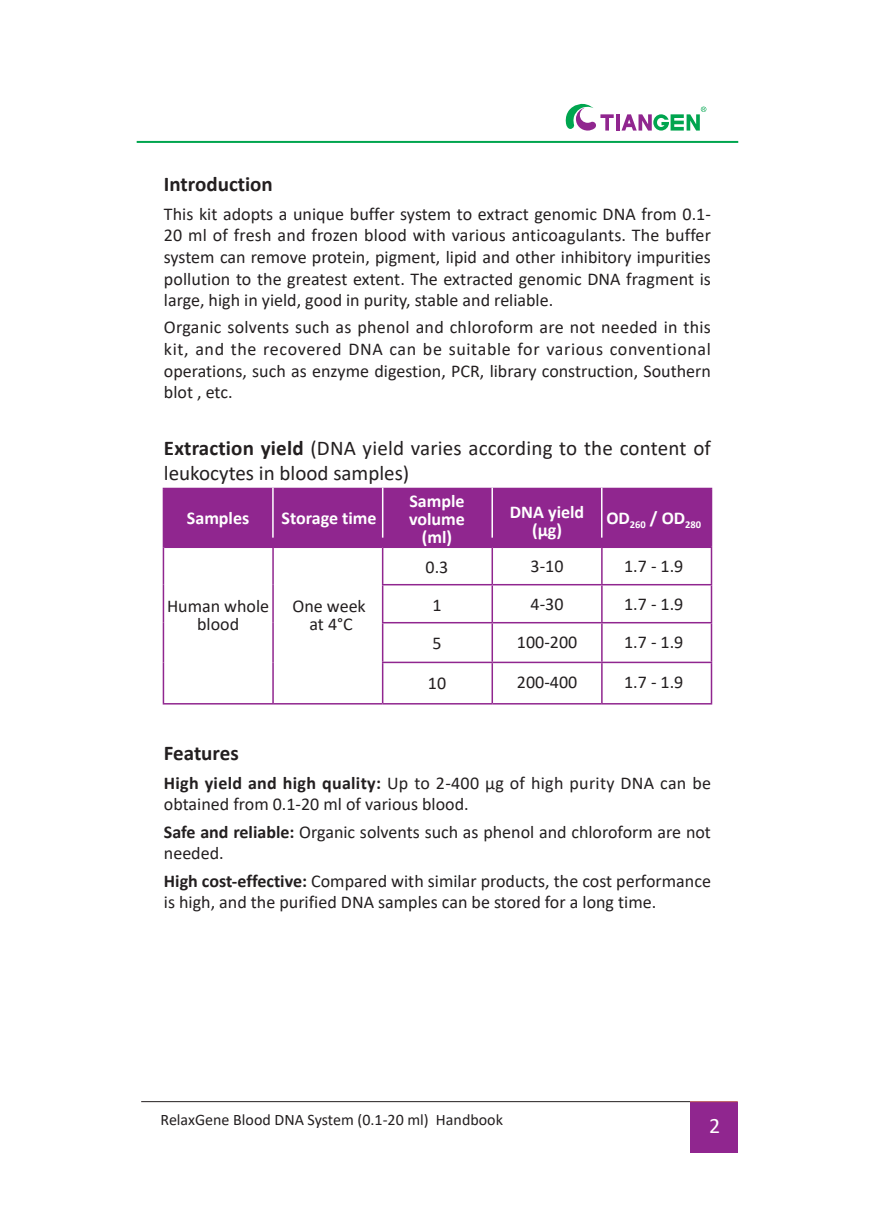
<style>
.page{position:relative;width:874px;height:1225px;background:#fff}
.page>*{position:absolute;margin:0;border:0;box-sizing:border-box;transform-origin:0 0}
.t1{font:22px "Calibri";color:#fff}
.t2{font:21px/25.2px "Calibri";color:#231f20}
.t3{font:700 21px "Calibri";color:#231f20}
.t4{font:18px/21.6px "Calibri";color:#231f20;text-align:center}
.t5{font:700 18px/18px "Calibri";color:#fff;text-align:center}
.t6{font:16px "Calibri";color:#231f20}
.t7{font:700 10.4px "Calibri";color:#fff}
.s1{font-weight:700}
</style>
<div class="page">
<hr style="left:137px;top:141px;width:600px;height:2px;background:#00a54f">
<hr style="left:616px;top:114px;width:3px;height:17px;background:#90268f">
<svg style="left:565px;top:104px;width:48px;height:27px"></svg>
<svg style="left:621px;top:107px;width:85px;height:24px"></svg>
<hr style="left:141px;top:1101px;width:548px;height:1px;background:#231f20">
<div style="left:689px;top:1102px;width:48px;height:51px;background:#90268f"></div>
<hr style="left:689px;top:1101px;width:48px;height:1px;background:#b65356">
<div style="left:164px;top:489px;width:546px;height:57px;background:#90268f"></div>
<hr style="left:163px;top:488px;width:110px;height:1px;background:#90268f">
<hr style="left:163px;top:489px;width:1px;height:58px;background:#90268f">
<hr style="left:273px;top:488px;width:109px;height:1px;background:#90268f">
<hr style="left:382px;top:488px;width:110px;height:1px;background:#90268f">
<hr style="left:492px;top:488px;width:109px;height:1px;background:#90268f">
<hr style="left:601px;top:488px;width:110px;height:1px;background:#90268f">
<hr style="left:163px;top:547px;width:1px;height:38px;background:#90268f">
<hr style="left:163px;top:585px;width:1px;height:37px;background:#90268f">
<hr style="left:163px;top:622px;width:1px;height:40px;background:#90268f">
<hr style="left:163px;top:662px;width:1px;height:41px;background:#90268f">
<hr style="left:272px;top:489px;width:2px;height:57px;background:#90268f">
<hr style="left:382px;top:489px;width:1px;height:57px;background:#90268f">
<hr style="left:491px;top:489px;width:2px;height:57px;background:#90268f">
<hr style="left:601px;top:489px;width:1px;height:57px;background:#90268f">
<hr style="left:710px;top:489px;width:1px;height:57px;background:#90268f">
<hr style="left:164px;top:546px;width:109px;height:2px;background:#90268f">
<hr style="left:273px;top:546px;width:109px;height:2px;background:#90268f">
<hr style="left:272px;top:548px;width:2px;height:37px;background:#90268f">
<hr style="left:382px;top:546px;width:110px;height:2px;background:#90268f">
<hr style="left:382px;top:548px;width:1px;height:36px;background:#90268f">
<hr style="left:492px;top:546px;width:109px;height:2px;background:#90268f">
<hr style="left:491px;top:548px;width:2px;height:36px;background:#90268f">
<hr style="left:601px;top:546px;width:110px;height:2px;background:#90268f">
<hr style="left:601px;top:548px;width:1px;height:36px;background:#90268f">
<hr style="left:710px;top:548px;width:1px;height:36px;background:#90268f">
<hr style="left:272px;top:585px;width:2px;height:37px;background:#90268f">
<hr style="left:382px;top:584px;width:110px;height:1px;background:#90268f">
<hr style="left:382px;top:585px;width:1px;height:37px;background:#90268f">
<hr style="left:492px;top:584px;width:109px;height:1px;background:#90268f">
<hr style="left:491px;top:585px;width:2px;height:37px;background:#90268f">
<hr style="left:601px;top:584px;width:110px;height:1px;background:#90268f">
<hr style="left:601px;top:585px;width:1px;height:37px;background:#90268f">
<hr style="left:710px;top:585px;width:1px;height:37px;background:#90268f">
<hr style="left:272px;top:622px;width:2px;height:40px;background:#90268f">
<hr style="left:382px;top:622px;width:110px;height:1px;background:#90268f">
<hr style="left:382px;top:623px;width:1px;height:38px;background:#90268f">
<hr style="left:492px;top:622px;width:109px;height:1px;background:#90268f">
<hr style="left:491px;top:623px;width:2px;height:38px;background:#90268f">
<hr style="left:601px;top:622px;width:110px;height:1px;background:#90268f">
<hr style="left:601px;top:623px;width:1px;height:38px;background:#90268f">
<hr style="left:710px;top:623px;width:1px;height:38px;background:#90268f">
<hr style="left:272px;top:662px;width:2px;height:41px;background:#90268f">
<hr style="left:382px;top:661px;width:110px;height:2px;background:#90268f">
<hr style="left:382px;top:663px;width:1px;height:40px;background:#90268f">
<hr style="left:492px;top:661px;width:109px;height:2px;background:#90268f">
<hr style="left:491px;top:663px;width:2px;height:40px;background:#90268f">
<hr style="left:601px;top:661px;width:110px;height:2px;background:#90268f">
<hr style="left:601px;top:663px;width:1px;height:40px;background:#90268f">
<hr style="left:710px;top:663px;width:1px;height:40px;background:#90268f">
<hr style="left:163px;top:703px;width:110px;height:1px;background:#90268f">
<hr style="left:273px;top:703px;width:109px;height:1px;background:#90268f">
<hr style="left:382px;top:703px;width:110px;height:1px;background:#90268f">
<hr style="left:492px;top:703px;width:109px;height:1px;background:#90268f">
<hr style="left:601px;top:703px;width:110px;height:1px;background:#90268f">
<hr style="left:272px;top:488px;width:1px;height:49px;background:#fff">
<hr style="left:382px;top:488px;width:1px;height:49px;background:#fff">
<hr style="left:491px;top:488px;width:1px;height:49px;background:#fff">
<hr style="left:600px;top:488px;width:2px;height:49px;background:#fff">
<p class="t3" style="left:164px;top:169px;width:110px">Introduction</p>
<p class="t4" style="left:164px;top:202px;width:548px;text-align:justify">This kit adopts a unique buffer system to extract genomic DNA from 0.1- 20 ml of fresh and frozen blood with various anticoagulants. The buffer system can remove protein, pigment, lipid and other inhibitory impurities pollution to the greatest extent. The extracted genomic DNA fragment is large, high in yield, good in purity, stable and reliable.</p>
<p class="t4" style="left:164px;top:316px;width:548px;text-align:justify">Organic solvents such as phenol and chloroform are not needed in this kit, and the recovered DNA can be suitable for various conventional operations, such as enzyme digestion, PCR, library construction, Southern blot , etc.</p>
<p class="t2" style="left:164px;top:435px;width:548px"><span class="s1">Extraction yield</span> (DNA yield varies according to the content of leukocytes in blood samples)</p>
<p class="t5" style="left:187px;top:509px;width:64px">Samples</p>
<p class="t5" style="left:281px;top:509px;width:96px">Storage time</p>
<p class="t4" style="left:167px;top:596px;width:104px;line-height:18px">Human whole blood</p>
<p class="t4" style="left:292px;top:596px;width:75px;line-height:18px">One week at 4°C</p>
<p class="t5" style="left:409px;top:491px;width:57px">Sample volume (ml)</p>
<p class="t4" style="left:425px;top:547px;width:24px;line-height:38px">0.3<br>1<br>5</p>
<p class="t4" style="left:427px;top:671px;width:20px">10</p>
<p class="t5" style="left:509px;top:503px;width:76px">DNA yield (μg)</p>
<p class="t4" style="left:516px;top:547px;width:62px;line-height:38px">3-10<br>4-30<br>100-200</p>
<p class="t4" style="left:516px;top:671px;width:62px">200-400</p>
<p class="t7" style="left:606px;top:517px;width:96px"><sup>OD</sup>260 <sup>/</sup> <sup>OD</sup>280</p>
<p class="t4" style="left:623px;top:546px;width:61px;line-height:38px;text-align:justify">1.7 - 1.9<br>1.7 - 1.9<br>1.7 - 1.9</p>
<p class="t4" style="left:623px;top:671px;width:61px">1.7 - 1.9</p>
<p class="t3" style="left:164px;top:738px;width:76px">Features</p>
<p class="t4" style="left:164px;top:771px;width:548px;text-align:left"><span class="s1">High yield and high quality:</span> Up to 2-400 μg of high purity DNA can be obtained from 0.1-20 ml of various blood.</p>
<p class="t4" style="left:164px;top:820px;width:548px;text-align:left"><span class="s1">Safe and reliable:</span> Organic solvents such as phenol and chloroform are not needed.</p>
<p class="t4" style="left:164px;top:869px;width:548px;text-align:left"><span class="s1">High cost-effective:</span> Compared with similar products, the cost performance is high, and the purified DNA samples can be stored for a long time.</p>
<p class="t6" style="left:160px;top:1108px;width:344px">RelaxGene Blood DNA System (0.1-20 ml) Handbook</p>
<p class="t1" style="left:708px;top:1110px;width:13px">2</p>
</div>
